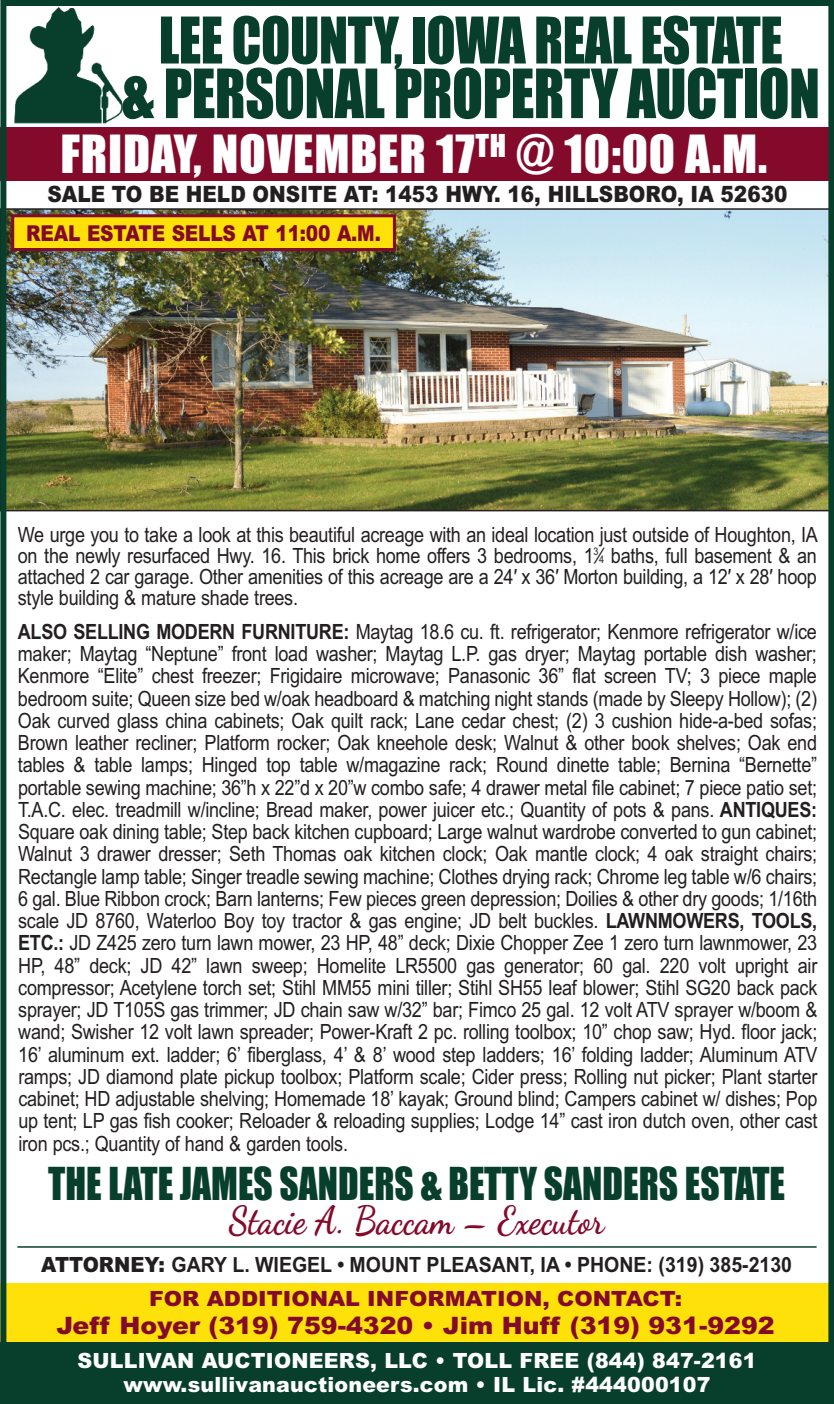
<style>
.page{position:relative;width:834px;height:1404px;background:#fff}
.page>*{position:absolute;margin:0;border:0;box-sizing:border-box;transform-origin:0 0}
.t1{font:62.7px "Impact";letter-spacing:-.01em;color:#083f2c;scale:.91 1}
.t2{font:59.4px "Impact";letter-spacing:-.01em;color:#083f2c;scale:.91 1}
.t3{font:48.6px "Impact";letter-spacing:.015em;color:#fff}
.t4{font:42px "Impact";color:#083f2c;scale:.89 1}
.t5{font:700 39px "Dancing Script";color:#840a2b;scale:.89 1}
.t6{font:900 24px "Arial";color:#840a2b;scale:1.05 1}
.t7{font:900 22.5px "Arial";color:#231f20;scale:.89 1}
.t8{font:900 21.9px "Arial";letter-spacing:-.01em;color:#840a2b;scale:.85 1}
.t9{font:21px/22.2px "Arial";letter-spacing:-.015em;color:#231f20;text-align:justify;scale:.86 1}
.t10{font:900 21px/24px "Arial";letter-spacing:.01em;color:#fff;text-align:center}
.t11{font:700 21px "Arial";color:#231f20;scale:.93 1}
.t12{font:900 21px "Arial";color:#840a2b;scale:1.05 1}
.s1{font-size:10.5px}
.s2{font-weight:700}
.s3{font-weight:900}
</style>
<div class="page">
<img style="left:7px;top:211px;width:820px;height:297px">
<hr style="left:17px;top:1246px;width:799px;height:2px;background:#083f2c">
<div style="left:0;top:1342px;width:834px;height:62px;background:#083f2c"></div>
<div style="left:0;top:1283px;width:834px;height:59px;background:#ffe10a"></div>
<img style="left:14px;top:7px;width:109px;height:117px">
<div style="left:0;top:127px;width:833px;height:53px;background:#840a2b"></div>
<div style="left:14px;top:217px;width:379px;height:31px;background:#ffe10a"></div>
<div style="left:11px;top:214px;width:385px;height:37px;border:3px solid #840a2b"></div>
<div style="left:0;top:0;width:834px;height:1404px;border:6px solid #083f2c"></div>
<h2 class="t2" style="left:159px;top:8px;width:687px">LEE COUNTY, IOWA REAL ESTATE</h2>
<h1 class="t1" style="left:121px;top:60px;width:769px">&amp; PERSONAL PROPERTY AUCTION</h1>
<h3 class="t3" style="left:61px;top:127px;width:708px">FRIDAY, NOVEMBER 17<sup>TH</sup> @ 10:00 A.M.</h3>
<p class="t7" style="left:47px;top:181px;width:833px">SALE TO BE HELD ONSITE AT: 1453 HWY. 16, HILLSBORO, IA 52630</p>
<p class="t8" style="left:26px;top:220px;width:418px">REAL ESTATE SELLS AT 11:00 A.M.</p>
<p class="t9" style="left:18px;top:524px;width:931px;line-height:21px">We urge you to take a look at this beautiful acreage with an ideal location just outside of Houghton, IA on the newly resurfaced Hwy. 16. This brick home offers 3 bedrooms, 1<sup>3</sup>⁄<span class="s1">4</span> baths, full basement &amp; an attached 2 car garage. Other amenities of this acreage are a 24′ x 36′ Morton building, a 12′ x 28′ hoop style building &amp; mature shade trees.</p>
<p class="t9" style="left:18px;top:620px;width:931px"><span class="s2">ALSO SELLING MODERN FURNITURE:</span> Maytag 18.6 cu. ft. refrigerator; Kenmore refrigerator w/ice maker; Maytag “Neptune” front load washer; Maytag L.P. gas dryer; Maytag portable dish washer; Kenmore “Elite” chest freezer; Frigidaire microwave; Panasonic 36” flat screen TV; 3 piece maple bedroom suite; Queen size bed w/oak headboard &amp; matching night stands (made by Sleepy Hollow); (2)<br>Oak curved glass china cabinets; Oak quilt rack; Lane cedar chest; (2) 3 cushion hide-a-bed sofas; Brown leather recliner; Platform rocker; Oak kneehole desk; Walnut &amp; other book shelves; Oak end tables &amp; table lamps; Hinged top table w/magazine rack; Round dinette table; Bernina “Bernette” portable sewing machine; 36”h x 22”d x 20”w combo safe; 4 drawer metal file cabinet; 7 piece patio set; T.A.C. elec. treadmill w/incline; Bread maker, power juicer etc.; Quantity of pots &amp; pans. <span class="s2">ANTIQUES:<br></span>Square oak dining table; Step back kitchen cupboard; Large walnut wardrobe converted to gun cabinet; Walnut 3 drawer dresser; Seth Thomas oak kitchen clock; Oak mantle clock; 4 oak straight chairs; Rectangle lamp table; Singer treadle sewing machine; Clothes drying rack; Chrome leg table w/6 chairs; 6 gal. Blue Ribbon crock; Barn lanterns; Few pieces green depression; Doilies &amp; other dry goods; 1/16th scale JD 8760, Waterloo Boy toy tractor &amp; gas engine; JD belt buckles. <span class="s2">LAWNMOWERS, TOOLS, ETC.:</span> JD Z425 zero turn lawn mower, 23 HP, 48” deck; Dixie Chopper Zee 1 zero turn lawnmower, 23<br>HP, 48” deck; JD 42” lawn sweep; Homelite LR5500 gas generator; 60 gal. 220 volt upright air compressor; Acetylene torch set; Stihl MM55 mini tiller; Stihl SH55 leaf blower; Stihl SG20 back pack sprayer; JD T105S gas trimmer; JD chain saw w/32” bar; Fimco 25 gal. 12 volt ATV sprayer w/boom &amp; wand; Swisher 12 volt lawn spreader; Power-Kraft 2 pc. rolling toolbox; 10” chop saw; Hyd. floor jack; 16’ aluminum ext. ladder; 6’ fiberglass, 4’ &amp; 8’ wood step ladders; 16’ folding ladder; Aluminum ATV ramps; JD diamond plate pickup toolbox; Platform scale; Cider press; Rolling nut picker; Plant starter cabinet; HD adjustable shelving; Homemade 18’ kayak; Ground blind; Campers cabinet w/ dishes; Pop up tent; LP gas fish cooker; Reloader &amp; reloading supplies; Lodge 14” cast iron dutch oven, other cast iron pcs.; Quantity of hand &amp; garden tools.</p>
<h3 class="t4" style="left:48px;top:1161px;width:829px">THE LATE JAMES SANDERS &amp; BETTY SANDERS ESTATE</h3>
<h3 class="t5" style="left:229px;top:1196px;width:425px">Stacie A. Baccam – Executor</h3>
<p class="t11" style="left:41px;top:1252px;width:809px"><span class="s3">ATTORNEY:</span> GARY L. WIEGEL • MOUNT PLEASANT, IA • PHONE: (319) 385-2130</p>
<p class="t12" style="left:149px;top:1287px;width:509px">FOR ADDITIONAL INFORMATION, CONTACT:</p>
<p class="t6" style="left:56px;top:1312px;width:685px">Jeff Hoyer (319) 759-4320 • Jim Huff (319) 931-9292</p>
<p class="t10" style="left:77px;top:1349px;width:680px">SULLIVAN AUCTIONEERS, LLC • TOLL FREE (844) 847-2161 www.sullivanauctioneers.com • IL Lic. #444000107</p>
</div>
